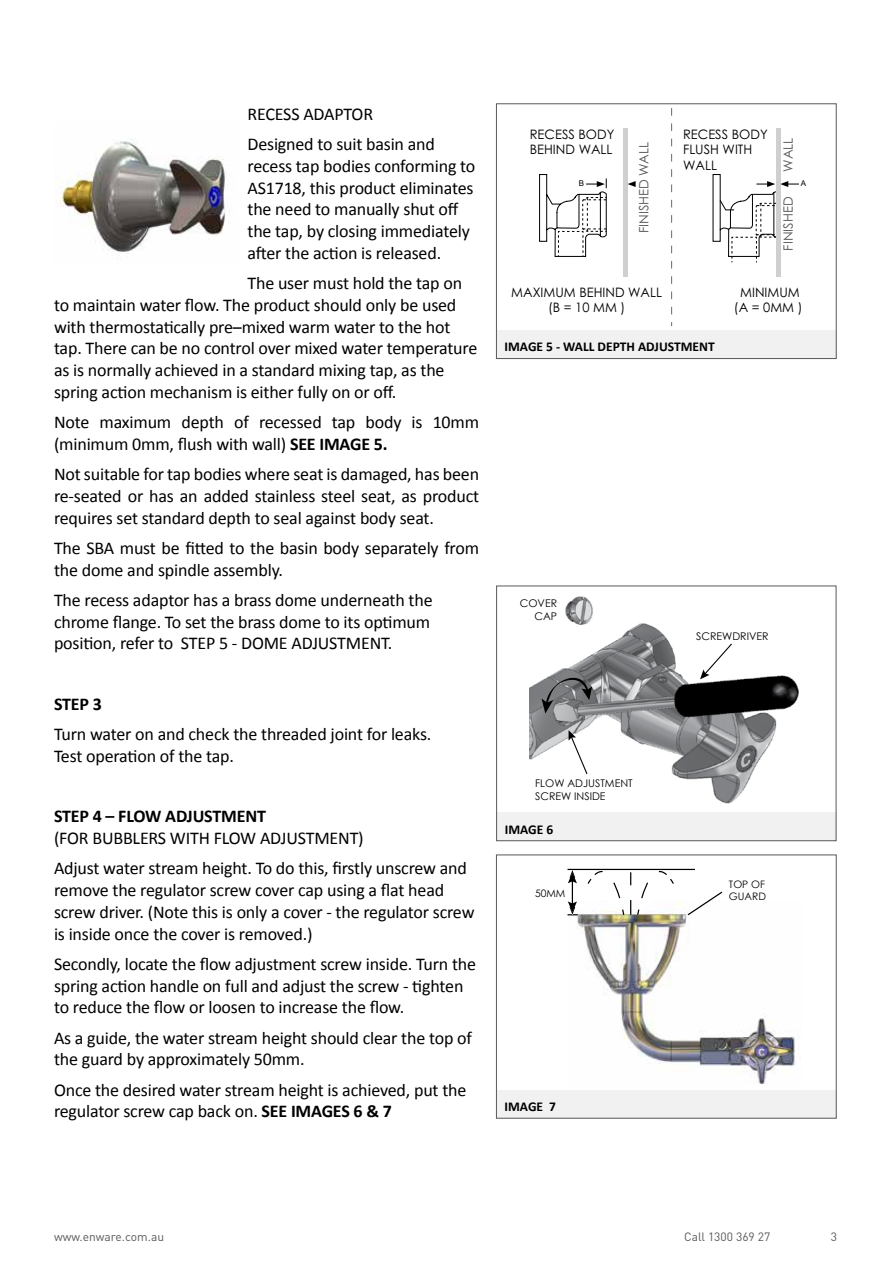
<style>
.page{position:relative;width:893px;height:1263px;background:#fff}
.page>*{position:absolute;margin:0;border:0;box-sizing:border-box;transform-origin:0 0}
.t1{font:18px/21.8px "Calibri";letter-spacing:-.01em;color:#000}
.t2{font:700 18px "Calibri";letter-spacing:-.01em;color:#000}
.t3{font:700 13.5px "Calibri";color:#000}
.t4{font:13.05px/15.6px "Century Gothic";color:#000}
.t5{font:12.9px "Century Gothic";color:#58595b}
.t6{font:12px "DIN Pro";color:#58595b}
.t7{font:10.65px/12.8px "Century Gothic";color:#010101}
.t8{font:10.35px/12.3px "Century Gothic";color:#000}
.t9{font:7.95px "Arial";color:#000}
.t10{font:7.35px "Century Gothic";letter-spacing:.005em;color:#000}
.s1{font-weight:700}
</style>
<div class="page">
<div style="left:496px;top:330px;width:340px;height:29px;background:#f1f1f2"></div>
<img style="left:59px;top:138px;width:167px;height:117px">
<svg style="left:628px;top:181px;width:8px;height:6px"></svg>
<svg style="left:671px;top:108px;width:1px;height:218px"></svg>
<svg style="left:712px;top:174px;width:87px;height:89px"></svg>
<svg style="left:539px;top:174px;width:68px;height:83px"></svg>
<div style="left:623px;top:128px;width:5px;height:148px;background:#cdcfd0"></div>
<hr style="left:776px;top:128px;width:4px;height:148px;background:#cdcfd0">
<div style="left:496px;top:104px;width:340px;height:255px;border:1px solid #58595b"></div>
<div style="left:496px;top:1090px;width:340px;height:28px;background:#f1f1f2"></div>
<div style="left:496px;top:813px;width:340px;height:28px;background:#f1f1f2"></div>
<img style="left:529px;top:596px;width:270px;height:208px">
<svg style="left:542px;top:678px;width:50px;height:35px;background:#717274"></svg>
<svg style="left:569px;top:730px;width:19px;height:45px"></svg>
<svg style="left:700px;top:642px;width:33px;height:37px"></svg>
<div style="left:496px;top:586px;width:340px;height:255px;border:1px solid #58595b"></div>
<img style="left:568px;top:903px;width:227px;height:181px">
<svg style="left:586px;top:868px;width:89px;height:48px"></svg>
<hr style="left:567px;top:869px;width:128px;height:1px;background:#000">
<svg style="left:567px;top:870px;width:11px;height:45px"></svg>
<svg style="left:686px;top:891px;width:51px;height:25px"></svg>
<p class="t1" style="left:247px;top:99px;width:189px;line-height:30.3px">RECESS ADAPTOR<br>Designed to suit basin and</p>
<p class="t1" style="left:247px;top:155px;width:229px">recess tap bodies conforming to<br>AS1718, this product eliminates the need to manually shut off the tap, by closing immediately after the action is released.</p>
<p class="t1" style="left:54px;top:272px;width:425px;text-indent:193px">The user must hold the tap on to maintain water flow. The product should only be used with thermostatically pre–mixed warm water to the hot tap. There can be no control over mixed water temperature as is normally achieved in a standard mixing tap, as the spring action mechanism is either fully on or off.</p>
<p class="t1" style="left:54px;top:411px;width:427px">Note maximum depth of recessed tap body is 10mm (minimum 0mm, flush with wall) <span class="s1">SEE IMAGE 5.</span></p>
<p class="t1" style="left:54px;top:463px;width:427px;text-align:justify">Not suitable for tap bodies where seat is damaged, has been re-seated or has an added stainless steel seat, as product requires set standard depth to seal against body seat.</p>
<p class="t1" style="left:54px;top:537px;width:427px">The SBA must be fitted to the basin body separately from the dome and spindle assembly.</p>
<p class="t1" style="left:54px;top:589px;width:380px">The recess adaptor has a brass dome underneath the chrome flange. To set the brass dome to its optimum position, refer to STEP 5 - DOME ADJUSTMENT.</p>
<p class="t2" style="left:54px;top:692px;width:49px">STEP 3</p>
<p class="t1" style="left:54px;top:723px;width:379px">Turn water on and check the threaded joint for leaks.<br>Test operation of the tap.</p>
<p class="t2" style="left:54px;top:805px;width:213px">STEP 4 – FLOW ADJUSTMENT</p>
<p class="t1" style="left:54px;top:823px;width:414px;line-height:30.3px">(FOR BUBBLERS WITH FLOW ADJUSTMENT)<br>Adjust water stream height. To do this, firstly unscrew and</p>
<p class="t1" style="left:54px;top:879px;width:422px">remove the regulator screw cover cap using a flat head screw driver. (Note this is only a cover - the regulator screw is inside once the cover is removed.)</p>
<p class="t1" style="left:54px;top:953px;width:424px">Secondly, locate the flow adjustment screw inside. Turn the spring action handle on full and adjust the screw - tighten to reduce the flow or loosen to increase the flow.</p>
<p class="t1" style="left:54px;top:1027px;width:419px">As a guide, the water stream height should clear the top of the guard by approximately 50mm.</p>
<p class="t1" style="left:54px;top:1079px;width:414px">Once the desired water stream height is achieved, put the regulator screw cap back on. <span class="s1">SEE IMAGES 6 &amp; 7</span></p>
<p class="t4" style="left:530px;top:126px;width:86px">RECESS BODY<br>BEHIND WALL</p>
<p class="t10" style="left:540px;top:133px;width:10px">10</p>
<p class="t10" style="left:520px;top:136px;width:20px;rotate:30deg">5 TYP</p>
<p class="t10" style="left:592px;top:144px;width:14px">100</p>
<p class="t9" style="left:579px;top:178px;width:7px">B</p>
<p class="t5" style="left:635px;top:233px;width:93px;rotate:-90deg">FINISHED WALL</p>
<p class="t4" style="left:683px;top:126px;width:86px">RECESS BODY<br>FLUSH WITH<br>WALL</p>
<p class="t5" style="left:779px;top:171px;width:35px;rotate:-90deg">WALL</p>
<p class="t9" style="left:801px;top:178px;width:7px">A</p>
<p class="t5" style="left:779px;top:251px;width:55px;rotate:-90deg">FINISHED</p>
<p class="t10" style="left:524px;top:291px;width:10px;rotate:-90deg">10</p>
<p class="t4" style="left:511px;top:284px;width:152px;text-align:center">MAXIMUM BEHIND WALL (B = 10 MM )</p>
<p class="t4" style="left:734px;top:284px;width:70px;text-align:center">MINIMUM (A = 0MM )</p>
<p class="t3" style="left:505px;top:338px;width:212px">IMAGE 5 - WALL DEPTH ADJUSTMENT</p>
<p class="t7" style="left:520px;top:597px;width:39px;text-align:right">COVER<br>CAP</p>
<p class="t10" style="left:540px;top:615px;width:10px">10</p>
<p class="t7" style="left:535px;top:777px;width:99px">FLOW ADJUSTMENT<br>SCREW INSIDE</p>
<p class="t3" style="left:505px;top:820px;width:50px">IMAGE 6</p>
<p class="t7" style="left:696px;top:630px;width:74px">SCREWDRIVER</p>
<p class="t8" style="left:535px;top:887px;width:32px">50MM</p>
<p class="t8" style="left:729px;top:877px;width:39px">TOP OF<br>GUARD</p>
<p class="t10" style="left:540px;top:893px;width:10px">10</p>
<p class="t3" style="left:505px;top:1098px;width:53px">IMAGE 7</p>
<p class="t6" style="left:54px;top:1227px;width:112px">www.enware.com.au</p>
<p class="t6" style="left:684px;top:1227px;width:88px">Call 1300 369 27</p>
<p class="t6" style="left:831px;top:1227px;width:8px">3</p>
</div>
